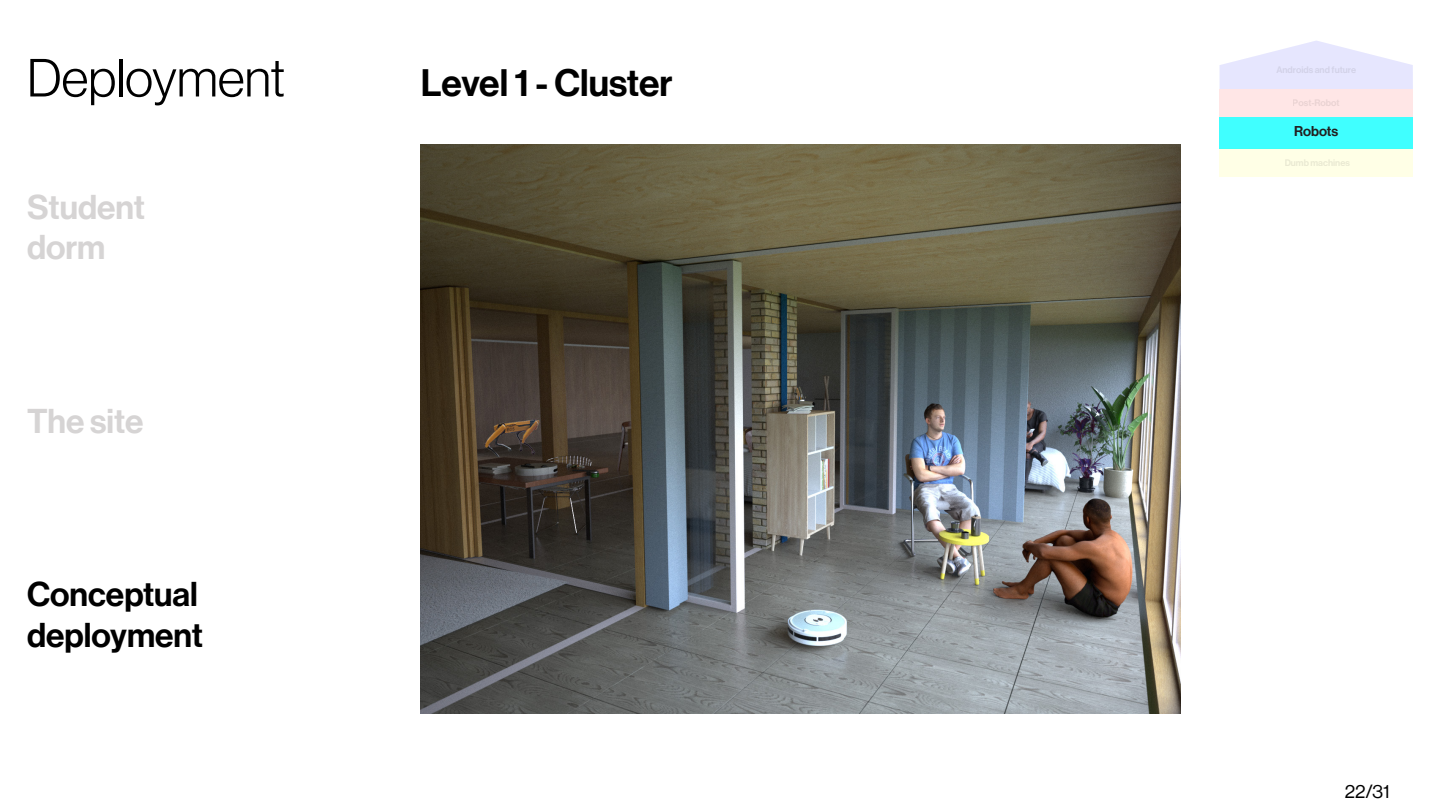
<style>
.page{position:relative;width:1440px;height:810px;background:#fff}
.page>*{position:absolute;margin:0;border:0;box-sizing:border-box;transform-origin:0 0}
.t1{font:300 52.5px "Neue Haas Display";color:#000}
.t2{font:37.5px "Neue Haas Display Mediu";letter-spacing:-.005em;color:#000}
.t3{font:33.75px/40.5px "Neue Haas Display Mediu";color:#000}
.t4{font:33.75px/40.5px "Neue Haas Display Mediu";color:#d6d4d4}
.t5{font:18.75px "Neue Haas Display";color:#000}
.t6{font:13.95px "Neue Haas Display Mediu";color:#231f20}
</style>
<div class="page">
<div style="left:1220px;top:148px;width:193px;height:29px;background:#ffffe6"></div>
<div style="left:1220px;top:117px;width:193px;height:31px;background:#40ffff"></div>
<div style="left:1220px;top:89px;width:193px;height:28px;background:#ffe6e6"></div>
<svg style="left:1220px;top:41px;width:193px;height:48px"></svg>
<img style="left:421px;top:144px;width:759px;height:570px">
<h1 class="t1" style="left:27px;top:49px;width:260px">Deployment</h1>
<p class="t4" style="left:27px;top:187px;width:119px">Student dorm</p>
<p class="t4" style="left:27px;top:401px;width:118px">The site</p>
<p class="t3" style="left:27px;top:575px;width:177px">Conceptual deployment</p>
<p class="t2" style="left:421px;top:62px;width:253px">Level 1 - Cluster</p>
<p class="t6" style="left:1294px;top:123px;width:46px">Robots</p>
<p class="t5" style="left:1345px;top:781px;width:46px">22/31</p>
</div>
